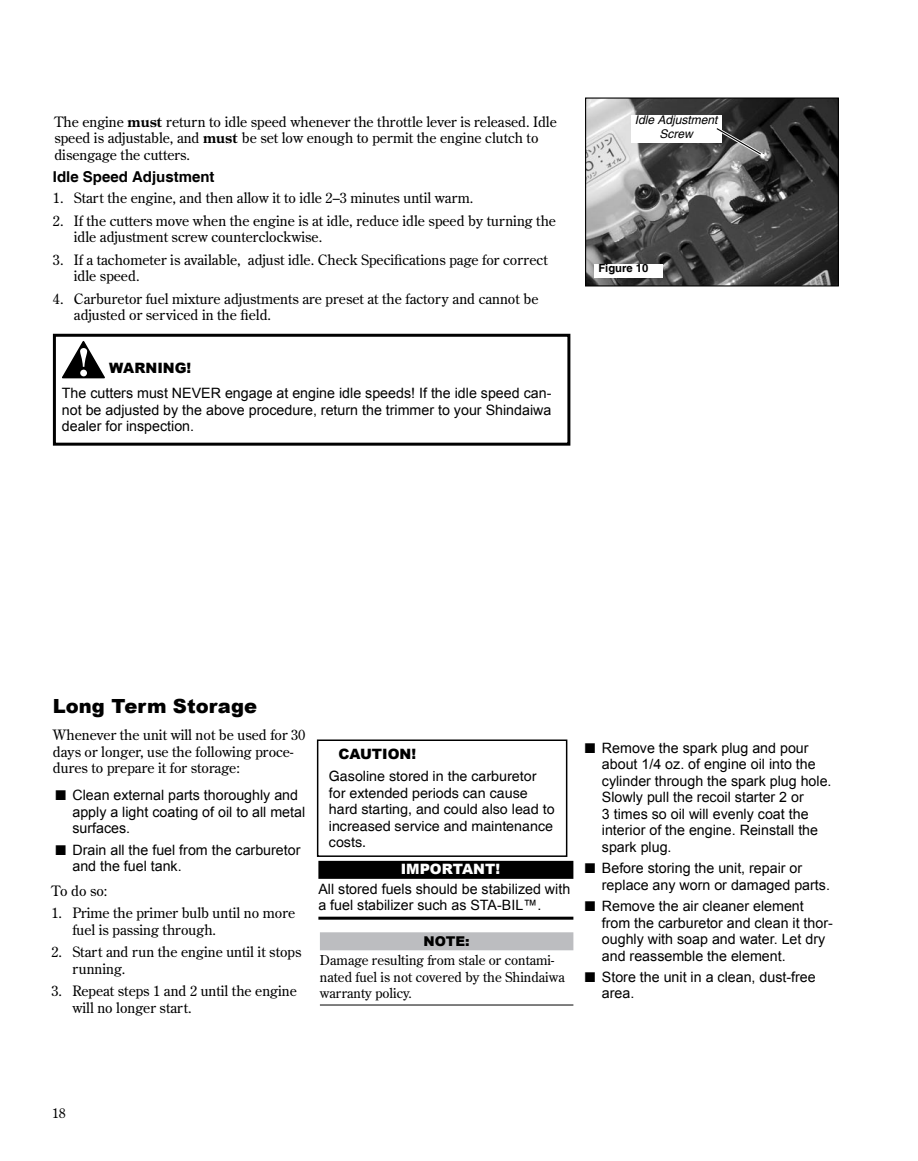
<style>
.page{position:relative;width:918px;height:1161px;background:#fff}
.page>*{position:absolute;margin:0;border:0;box-sizing:border-box;transform-origin:0 0}
.t1{font:900 19.5px "Arial";color:#000}
.t2{font:700 15px "Helvetica";color:#000}
.t3{font:14.25px/16.5px "Century Old Style Std";color:#000}
.t4{font:14.25px/16.5px "Arial";color:#000}
.t5{font:14.25px/16.5px "Helvetica";color:#000}
.t6{font:900 14.25px "Arial";color:#000}
.t7{font:900 14.25px "Arial";color:#fff}
.t8{font:13.5px/16.5px "Century Old Style Std";color:#000}
.t9{font:900 13.5px "Arial";color:#000}
.t10{font:italic 12px/14.2px "Helvetica";color:#000;text-align:center}
.t11{font:700 11.25px "Helvetica";color:#000}
.s1{font-weight:700}
.s2{font-size:21px}
</style>
<div class="page">
<div style="left:53px;top:334px;width:517px;height:112px;border:3px solid #000"></div>
<svg style="left:62px;top:341px;width:43px;height:37px"></svg>
<img style="left:587px;top:100px;width:250px;height:184px">
<div style="left:585px;top:98px;width:254px;height:188px;border:1px solid #000"></div>
<div style="left:631px;top:115px;width:90px;height:27px;background:#fff"></div>
<div style="left:594px;top:264px;width:69px;height:14px;background:#fff"></div>
<svg style="left:715px;top:127px;width:54px;height:33px;background:#767676"></svg>
<div style="left:317px;top:740px;width:250px;height:117px;border:2px solid #000"></div>
<div style="left:318px;top:861px;width:255px;height:18px;background:#000"></div>
<hr style="left:318px;top:917px;width:255px;height:3px;background:#000">
<div style="left:320px;top:932px;width:253px;height:18px;background:#bcbdc0"></div>
<hr style="left:320px;top:1005px;width:253px;height:1px;background:#000">
<p class="t3" style="left:54px;top:113px;width:504px">The engine <span class="s1">must</span> return to idle speed whenever the throttle lever is released. Idle speed is adjustable, and <span class="s1">must</span> be set low enough to permit the engine clutch to disengage the cutters.</p>
<p class="t2" style="left:53px;top:168px;width:163px">Idle Speed Adjustment</p>
<p class="t3" style="left:53px;top:189px;width:422px">1. Start the engine, and then allow it to idle 2–3 minutes until warm.</p>
<p class="t3" style="left:74px;top:212px;width:484px;text-indent:-21px">2. If the cutters move when the engine is at idle, reduce idle speed by turning the idle adjustment screw counterclockwise.</p>
<p class="t3" style="left:74px;top:251px;width:475px;text-indent:-21px">3. If a tachometer is available, adjust idle. Check Specifications page for correct idle speed.</p>
<p class="t3" style="left:74px;top:290px;width:466px;text-indent:-21px">4. Carburetor fuel mixture adjustments are preset at the factory and cannot be adjusted or serviced in the field.</p>
<p class="t6" style="left:109px;top:357px;width:84px">WARNING!</p>
<p class="t4" style="left:62px;top:385px;width:491px;text-align:justify">The cutters must NEVER engage at engine idle speeds! If the idle speed can&shy;not be adjusted by the above procedure, return the trimmer to your Shindaiwa dealer for inspection.</p>
<p class="t10" style="left:635px;top:113px;width:84px">Idle Adjustment<br>Screw</p>
<p class="t11" style="left:598px;top:261px;width:52px">Figure 10</p>
<h1 class="t1" style="left:53px;top:692px;width:206px">Long Term Storage</h1>
<p class="t3" style="left:53px;top:726px;width:254px">Whenever the unit will not be used for 30 days or longer, use the following proce&shy;dures to prepare it for storage:</p>
<p class="t4" style="left:72px;top:787px;width:234px;text-indent:-18px"><span class="s2">■</span> Clean external parts thoroughly and apply a light coating of oil to all metal surfaces.</p>
<p class="t4" style="left:72px;top:842px;width:230px;text-indent:-18px"><span class="s2">■</span> Drain all the fuel from the carburetor and the fuel tank.</p>
<p class="t3" style="left:51px;top:882px;width:58px">To do so:</p>
<p class="t3" style="left:72px;top:905px;width:224px;text-indent:-21px">1. Prime the primer bulb until no more fuel is passing through.</p>
<p class="t3" style="left:72px;top:944px;width:231px;text-indent:-21px">2. Start and run the engine until it stops running.</p>
<p class="t3" style="left:72px;top:983px;width:226px;text-indent:-21px">3. Repeat steps 1 and 2 until the engine will no longer start.</p>
<p class="t6" style="left:338px;top:743px;width:79px">CAUTION!</p>
<p class="t5" style="left:329px;top:768px;width:227px">Gasoline stored in the carburetor for extended periods can cause hard starting, and could also lead to increased service and maintenance costs.</p>
<p class="t7" style="left:401px;top:859px;width:101px">IMPORTANT!</p>
<p class="t4" style="left:318px;top:881px;width:253px">All stored fuels should be stabilized with a fuel stabilizer such as STA-BIL™.</p>
<p class="t9" style="left:424px;top:931px;width:48px">NOTE:</p>
<p class="t8" style="left:320px;top:952px;width:246px">Damage resulting from stale or contami&shy;nated fuel is not covered by the Shindaiwa warranty policy.</p>
<p class="t4" style="left:602px;top:740px;width:231px;text-indent:-18px"><span class="s2">■</span> Remove the spark plug and pour about 1/4 oz. of engine oil into the cylinder through the spark plug hole.<br>Slowly pull the recoil starter 2 or<br>3 times so oil will evenly coat the interior of the engine. Reinstall the spark plug.</p>
<p class="t4" style="left:602px;top:860px;width:230px;text-indent:-18px"><span class="s2">■</span> Before storing the unit, repair or replace any worn or damaged parts.</p>
<p class="t4" style="left:602px;top:898px;width:232px;text-indent:-18px"><span class="s2">■</span> Remove the air cleaner element from the carburetor and clean it thor&shy;oughly with soap and water. Let dry and reassemble the element.</p>
<p class="t4" style="left:602px;top:969px;width:215px;text-indent:-18px"><span class="s2">■</span> Store the unit in a clean, dust-free area.</p>
<p class="t8" style="left:52px;top:1105px;width:15px">18</p>
</div>
